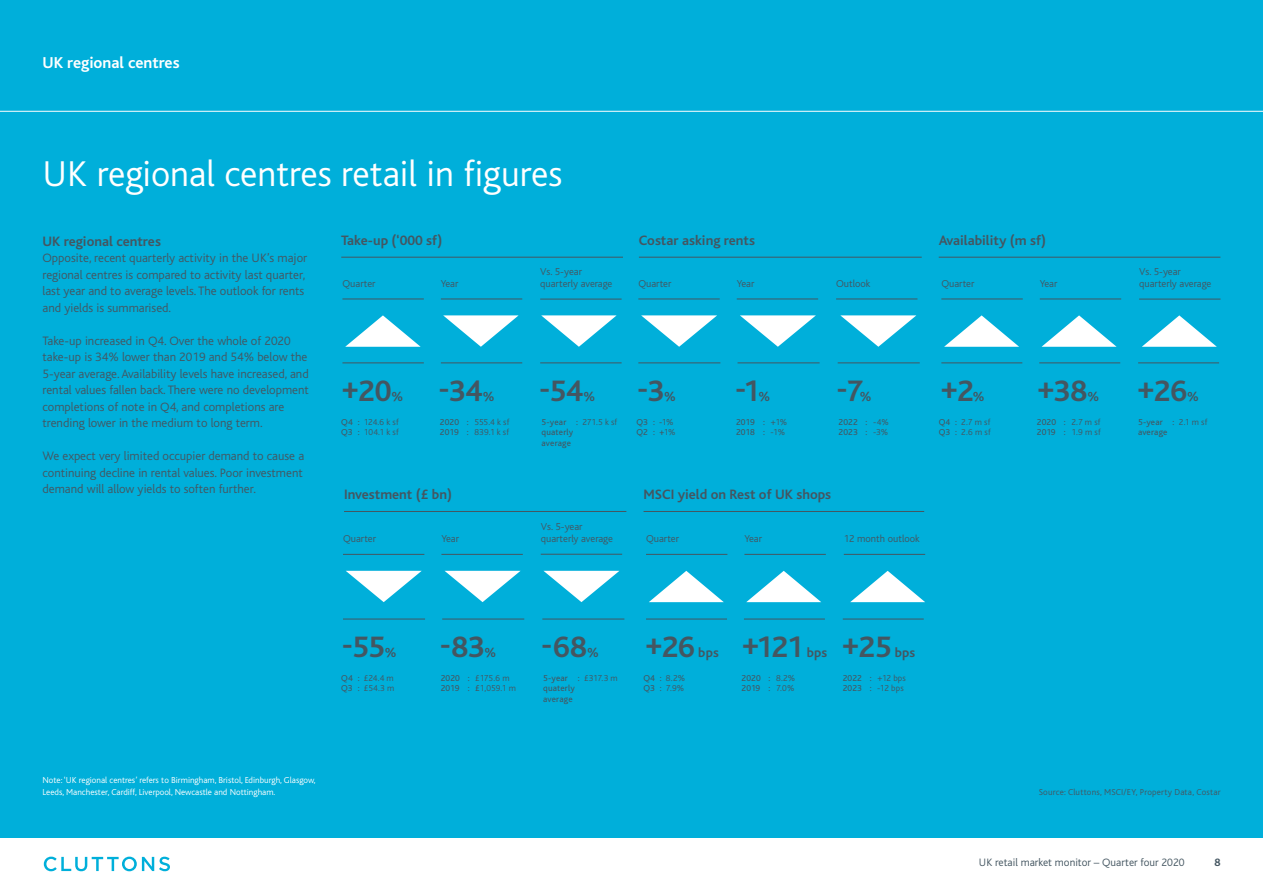
<style>
.page{position:relative;width:1263px;height:893px;background:#fff}
.page>*{position:absolute;margin:0;border:0;box-sizing:border-box;transform-origin:0 0}
.t1{font:300 37.5px "Bliss";color:#fff}
.t2{font:700 30.9px "Bliss";letter-spacing:-.01em;color:#445661}
.t3{font:700 16.5px "Bliss";color:#fff}
.t4{font:700 14.25px "Bliss";color:#445661}
.t5{font:700 13.8px "Bliss";letter-spacing:.01em;color:#445661}
.t6{font:300 12.75px/16.5px "Bliss";color:#445661}
.t7{font:300 11.25px "Bliss";color:#445661}
.t8{font:700 11.25px "Bliss";color:#445661}
.t9{font:300 10.5px/12px "Bliss";color:#445661}
.t10{font:300 9px/10.5px "Bliss";letter-spacing:.02em;color:#445661}
.t11{font:300 9px/12px "Bliss";color:#fff}
.t12{font:9px/10.5px "Bliss";letter-spacing:.015em;color:#445661}
.t13{font:9px/10.5px "Bliss";letter-spacing:-.005em;color:#445661}
.s1{font-weight:400}
.s2{font-weight:300}
</style>
<div class="page">
<div style="left:0;top:0;width:1263px;height:837px;background:#00afda"></div>
<hr style="left:0;top:111px;width:1263px;height:1px;background:#fff">
<hr style="left:341px;top:257px;width:282px;height:1px;background:#445661">
<hr style="left:939px;top:257px;width:281px;height:1px;background:#445661">
<hr style="left:639px;top:257px;width:283px;height:1px;background:#445661">
<svg style="left:345px;top:315px;width:76px;height:32px"></svg>
<svg style="left:641px;top:315px;width:76px;height:32px"></svg>
<svg style="left:944px;top:315px;width:75px;height:32px"></svg>
<svg style="left:443px;top:315px;width:76px;height:32px"></svg>
<svg style="left:541px;top:315px;width:76px;height:32px"></svg>
<svg style="left:740px;top:315px;width:76px;height:32px"></svg>
<svg style="left:840px;top:315px;width:76px;height:32px"></svg>
<svg style="left:1041px;top:315px;width:75px;height:32px"></svg>
<hr style="left:342px;top:363px;width:82px;height:1px;background:#445661">
<hr style="left:638px;top:363px;width:82px;height:1px;background:#445661">
<hr style="left:941px;top:363px;width:81px;height:1px;background:#445661">
<hr style="left:441px;top:363px;width:81px;height:1px;background:#445661">
<hr style="left:737px;top:363px;width:83px;height:1px;background:#445661">
<hr style="left:1039px;top:363px;width:81px;height:1px;background:#445661">
<hr style="left:540px;top:363px;width:82px;height:1px;background:#445661">
<hr style="left:838px;top:363px;width:82px;height:1px;background:#445661">
<hr style="left:1138px;top:363px;width:81px;height:1px;background:#445661">
<svg style="left:1142px;top:315px;width:75px;height:32px"></svg>
<hr style="left:540px;top:299px;width:82px;height:1px;background:#445661">
<hr style="left:441px;top:299px;width:81px;height:1px;background:#445661">
<hr style="left:342px;top:299px;width:82px;height:1px;background:#445661">
<hr style="left:836px;top:299px;width:81px;height:1px;background:#445661">
<hr style="left:737px;top:299px;width:81px;height:1px;background:#445661">
<hr style="left:638px;top:299px;width:82px;height:1px;background:#445661">
<hr style="left:1040px;top:299px;width:81px;height:1px;background:#445661">
<hr style="left:941px;top:299px;width:82px;height:1px;background:#445661">
<hr style="left:1139px;top:299px;width:81px;height:1px;background:#445661">
<hr style="left:344px;top:511px;width:282px;height:1px;background:#445661">
<hr style="left:643px;top:511px;width:281px;height:1px;background:#445661">
<svg style="left:544px;top:571px;width:75px;height:31px"></svg>
<svg style="left:649px;top:571px;width:75px;height:31px"></svg>
<svg style="left:850px;top:571px;width:75px;height:31px"></svg>
<svg style="left:445px;top:571px;width:76px;height:31px"></svg>
<svg style="left:746px;top:571px;width:75px;height:31px"></svg>
<hr style="left:343px;top:619px;width:82px;height:1px;background:#445661">
<hr style="left:646px;top:619px;width:81px;height:1px;background:#445661">
<hr style="left:442px;top:619px;width:82px;height:1px;background:#445661">
<hr style="left:744px;top:619px;width:81px;height:1px;background:#445661">
<hr style="left:542px;top:619px;width:82px;height:1px;background:#445661">
<hr style="left:843px;top:619px;width:81px;height:1px;background:#445661">
<svg style="left:346px;top:571px;width:76px;height:31px"></svg>
<hr style="left:441px;top:554px;width:82px;height:1px;background:#445661">
<hr style="left:343px;top:554px;width:81px;height:1px;background:#445661">
<hr style="left:844px;top:554px;width:81px;height:1px;background:#445661">
<hr style="left:744px;top:554px;width:82px;height:1px;background:#445661">
<hr style="left:646px;top:554px;width:81px;height:1px;background:#445661">
<hr style="left:541px;top:554px;width:81px;height:1px;background:#445661">
<svg style="left:44px;top:857px;width:126px;height:14px"></svg>
<p class="t3" style="left:43px;top:54px;width:139px">UK regional centres</p>
<h1 class="t1" style="left:43px;top:154px;width:521px">UK regional centres retail in figures</h1>
<p class="t4" style="left:43px;top:234px;width:120px">UK regional centres</p>
<p class="t6" style="left:43px;top:250px;width:266px">Opposite, recent quarterly activity in the UK’s major regional centres is compared to activity last quarter, last year and to average levels. The outlook for rents and yields is summarised.</p>
<p class="t6" style="left:43px;top:333px;width:268px">Take-up increased in Q4. Over the whole of 2020 take-up is 34% lower than 2019 and 54% below the 5-year average. Availability levels have increased, and rental values fallen back. There were no development completions of note in Q4, and completions are trending lower in the medium to long term.</p>
<p class="t6" style="left:43px;top:448px;width:263px;text-align:justify">We expect very limited occupier demand to cause a continuing decline in rental values. Poor investment demand will allow yields to soften further.</p>
<p class="t4" style="left:341px;top:233px;width:103px">Take-up (‘000 sf)</p>
<p class="t4" style="left:639px;top:233px;width:118px">Costar asking rents</p>
<p class="t4" style="left:939px;top:233px;width:109px">Availability (m sf)</p>
<p class="t9" style="left:342px;top:277px;width:35px">Quarter</p>
<p class="t9" style="left:441px;top:277px;width:19px">Year</p>
<p class="t9" style="left:540px;top:278px;width:74px">quarterly average</p>
<p class="t9" style="left:638px;top:277px;width:35px">Quarter</p>
<p class="t9" style="left:737px;top:277px;width:19px">Year</p>
<p class="t9" style="left:836px;top:277px;width:36px">Outlook</p>
<p class="t9" style="left:941px;top:277px;width:35px">Quarter</p>
<p class="t9" style="left:1040px;top:277px;width:19px">Year</p>
<p class="t9" style="left:1139px;top:266px;width:74px">Vs. 5-year quarterly average</p>
<p class="t9" style="left:540px;top:266px;width:43px">Vs. 5-year</p>
<h2 class="t2" style="left:341px;top:375px;width:52px">+20</h2>
<p class="t5" style="left:391px;top:390px;width:14px">%</p>
<p class="t10" style="left:341px;top:417px;width:59px"><span class="s1">Q4 :</span> 124.6 k sf<br><span class="s1">Q3 :</span> 104.1 k sf</p>
<p class="t12" style="left:637px;top:417px;width:40px">Q3 : -<span class="s2">1%<br></span>Q2 : +<span class="s2">1%</span></p>
<p class="t10" style="left:939px;top:417px;width:53px"><span class="s1">Q4 :</span> 2.7 m sf<br><span class="s1">Q3 :</span> 2.6 m sf</p>
<h2 class="t2" style="left:438px;top:375px;width:45px">-34</h2>
<p class="t5" style="left:482px;top:390px;width:14px">%</p>
<h2 class="t2" style="left:539px;top:375px;width:45px">-54</h2>
<p class="t5" style="left:583px;top:390px;width:14px">%</p>
<h2 class="t2" style="left:637px;top:374px;width:29px">-3</h2>
<p class="t5" style="left:664px;top:390px;width:14px">%</p>
<h2 class="t2" style="left:735px;top:374px;width:26px">-1</h2>
<p class="t5" style="left:758px;top:390px;width:14px">%</p>
<h2 class="t2" style="left:836px;top:374px;width:28px">-7</h2>
<p class="t5" style="left:860px;top:390px;width:14px">%</p>
<h2 class="t2" style="left:940px;top:374px;width:35px">+2</h2>
<p class="t5" style="left:973px;top:390px;width:14px">%</p>
<h2 class="t2" style="left:1037px;top:375px;width:52px">+38</h2>
<p class="t5" style="left:1087px;top:390px;width:14px">%</p>
<h2 class="t2" style="left:1137px;top:375px;width:52px">+26</h2>
<p class="t5" style="left:1187px;top:390px;width:14px">%</p>
<p class="t10" style="left:440px;top:417px;width:71px"><span class="s1">2020 :</span> 555.4 k sf<br><span class="s1">2019 :</span> 839.1 k sf</p>
<p class="t13" style="left:736px;top:417px;width:53px">2019 : <span class="s2">+1%<br></span>2018 : <span class="s2">-1%</span></p>
<p class="t10" style="left:1037px;top:417px;width:65px"><span class="s1">2020 :</span> 2.7 m sf<br><span class="s1">2019 :</span> 1.9 m sf</p>
<p class="t12" style="left:542px;top:417px;width:77px">5-year : <span class="s2">271.5 k sf </span>quaterly<br>average</p>
<p class="t12" style="left:838px;top:417px;width:52px">2022 : <span class="s2">-4%<br></span>2023 : <span class="s2">-3%</span></p>
<p class="t12" style="left:1138px;top:417px;width:71px">5-year : <span class="s2">2.1 m sf </span>average</p>
<p class="t4" style="left:344px;top:487px;width:110px">Investment (£ bn)</p>
<p class="t4" style="left:643px;top:487px;width:189px">MSCI yield on Rest of UK shops</p>
<p class="t9" style="left:541px;top:521px;width:74px">Vs. 5-year quarterly average</p>
<p class="t9" style="left:343px;top:533px;width:35px">Quarter</p>
<p class="t9" style="left:441px;top:533px;width:19px">Year</p>
<p class="t9" style="left:646px;top:533px;width:35px">Quarter</p>
<p class="t9" style="left:744px;top:533px;width:19px">Year</p>
<p class="t9" style="left:844px;top:533px;width:77px">12 month outlook</p>
<h2 class="t2" style="left:342px;top:631px;width:45px">-55</h2>
<p class="t5" style="left:385px;top:646px;width:14px">%</p>
<h2 class="t2" style="left:440px;top:631px;width:46px">-83</h2>
<p class="t5" style="left:484px;top:646px;width:14px">%</p>
<h2 class="t2" style="left:541px;top:631px;width:47px">-68</h2>
<p class="t5" style="left:587px;top:646px;width:14px">%</p>
<h2 class="t2" style="left:645px;top:631px;width:52px">+26</h2>
<p class="t5" style="left:698px;top:646px;width:22px">bps</p>
<h2 class="t2" style="left:741px;top:631px;width:64px">+121</h2>
<p class="t5" style="left:807px;top:646px;width:22px">bps</p>
<h2 class="t2" style="left:842px;top:631px;width:51px">+25</h2>
<p class="t5" style="left:895px;top:646px;width:22px">bps</p>
<p class="t10" style="left:441px;top:673px;width:77px"><span class="s1">2020 :</span> £175.6 m<br><span class="s1">2019 : £</span>1,059.1 m</p>
<p class="t12" style="left:741px;top:673px;width:55px">2020 : <span class="s2">8.2%<br></span>2019 : <span class="s2">7.0%</span></p>
<p class="t12" style="left:543px;top:673px;width:76px">5-year : <span class="s2">£317.3 m </span>quaterly<br>average</p>
<p class="t10" style="left:843px;top:673px;width:65px"><span class="s1">2022 :</span> +12 bps<br><span class="s1">2023 :</span> -12 bps</p>
<p class="t10" style="left:341px;top:673px;width:55px"><span class="s1">Q4 :</span> £24.4 m<br><span class="s1">Q3 :</span> £54.3 m</p>
<p class="t10" style="left:643px;top:673px;width:43px"><span class="s1">Q4 :</span> 8.2%<br><span class="s1">Q3 :</span> 7.9%</p>
<p class="t11" style="left:43px;top:774px;width:275px">Note: ‘UK regional centres’ refers to Birmingham, Bristol, Edinburgh, Glasgow,<br>Leeds, Manchester, Cardiff, Liverpool, Newcastle and Nottingham.</p>
<p class="t10" style="left:1039px;top:787px;width:183px">Source: Cluttons, MSCI/EY, Property Data, Costar</p>
<p class="t7" style="left:979px;top:857px;width:207px">UK retail market monitor – Quarter four 2020</p>
<p class="t8" style="left:1214px;top:857px;width:8px">8</p>
</div>
